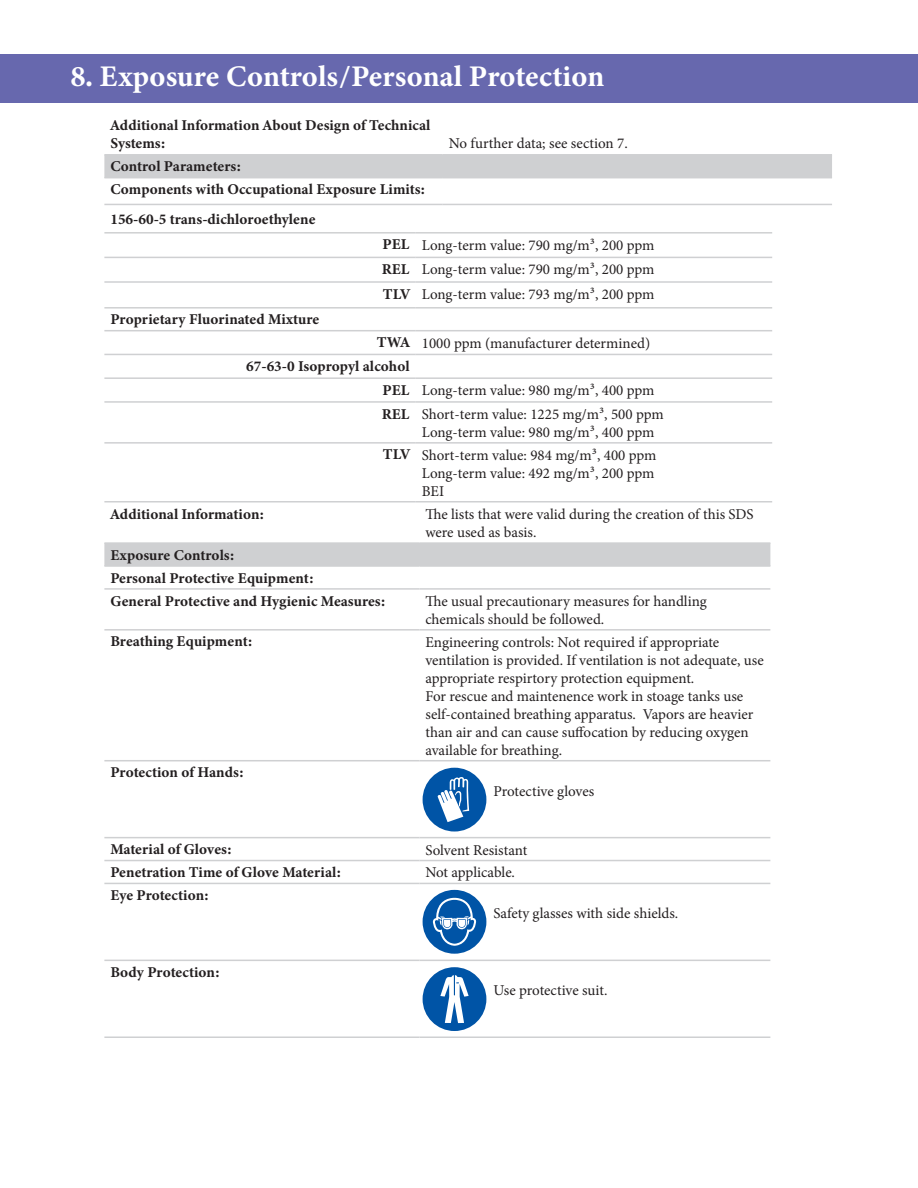
<style>
.page{position:relative;width:918px;height:1188px;background:#fff}
.page>*{position:absolute;margin:0;border:0;box-sizing:border-box;transform-origin:0 0}
.t1{font:30px "Minion Variable Concept";color:#fff}
.t2{font:15px/18px "Minion Pro";color:#231f20}
.t3{font:15px/18px "Minion Variable Concept";color:#231f20}
</style>
<div class="page">
<div style="left:104px;top:544px;width:666px;height:21px;background:#cfd0d2"></div>
<hr style="left:104px;top:542px;width:315px;height:2px;background:#cfd0d2">
<hr style="left:419px;top:542px;width:351px;height:2px;background:#cfd0d2">
<hr style="left:104px;top:565px;width:315px;height:2px;background:#cfd0d2">
<hr style="left:419px;top:565px;width:351px;height:2px;background:#cfd0d2">
<hr style="left:104px;top:588px;width:315px;height:2px;background:#cfd0d2">
<hr style="left:419px;top:588px;width:351px;height:2px;background:#cfd0d2">
<hr style="left:104px;top:629px;width:315px;height:2px;background:#cfd0d2">
<hr style="left:419px;top:629px;width:351px;height:2px;background:#cfd0d2">
<hr style="left:104px;top:760px;width:315px;height:1px;background:#cfd0d2">
<hr style="left:419px;top:760px;width:351px;height:1px;background:#cfd0d2">
<hr style="left:104px;top:837px;width:315px;height:1px;background:#cfd0d2">
<hr style="left:419px;top:837px;width:351px;height:1px;background:#cfd0d2">
<hr style="left:104px;top:860px;width:315px;height:1px;background:#cfd0d2">
<hr style="left:419px;top:860px;width:351px;height:1px;background:#cfd0d2">
<hr style="left:104px;top:883px;width:315px;height:1px;background:#cfd0d2">
<hr style="left:419px;top:883px;width:351px;height:1px;background:#cfd0d2">
<hr style="left:104px;top:960px;width:315px;height:1px;background:#cfd0d2">
<hr style="left:419px;top:960px;width:351px;height:1px;background:#cfd0d2">
<hr style="left:104px;top:1036px;width:315px;height:2px;background:#cfd0d2">
<hr style="left:419px;top:1036px;width:351px;height:2px;background:#cfd0d2">
<div style="left:104px;top:156px;width:728px;height:21px;background:#cfd0d2"></div>
<hr style="left:104px;top:154px;width:339px;height:2px;background:#cfd0d2">
<hr style="left:443px;top:154px;width:389px;height:2px;background:#cfd0d2">
<hr style="left:104px;top:177px;width:339px;height:1px;background:#cfd0d2">
<hr style="left:443px;top:177px;width:389px;height:1px;background:#cfd0d2">
<hr style="left:104px;top:204px;width:339px;height:1px;background:#cfd0d2">
<hr style="left:443px;top:204px;width:389px;height:1px;background:#cfd0d2">
<hr style="left:104px;top:232px;width:312px;height:2px;background:#cfd0d2">
<hr style="left:416px;top:232px;width:356px;height:2px;background:#cfd0d2">
<hr style="left:104px;top:257px;width:312px;height:1px;background:#cfd0d2">
<hr style="left:416px;top:257px;width:356px;height:1px;background:#cfd0d2">
<hr style="left:104px;top:281px;width:312px;height:2px;background:#cfd0d2">
<hr style="left:416px;top:281px;width:356px;height:2px;background:#cfd0d2">
<hr style="left:104px;top:307px;width:312px;height:2px;background:#cfd0d2">
<hr style="left:416px;top:307px;width:356px;height:2px;background:#cfd0d2">
<hr style="left:104px;top:330px;width:312px;height:1px;background:#cfd0d2">
<hr style="left:416px;top:330px;width:356px;height:1px;background:#cfd0d2">
<hr style="left:104px;top:354px;width:312px;height:1px;background:#cfd0d2">
<hr style="left:416px;top:354px;width:356px;height:1px;background:#cfd0d2">
<hr style="left:104px;top:377px;width:312px;height:2px;background:#cfd0d2">
<hr style="left:416px;top:377px;width:356px;height:2px;background:#cfd0d2">
<hr style="left:104px;top:401px;width:312px;height:2px;background:#cfd0d2">
<hr style="left:416px;top:401px;width:356px;height:2px;background:#cfd0d2">
<hr style="left:104px;top:442px;width:312px;height:2px;background:#cfd0d2">
<hr style="left:416px;top:442px;width:356px;height:2px;background:#cfd0d2">
<hr style="left:104px;top:501px;width:312px;height:1px;background:#cfd0d2">
<hr style="left:416px;top:501px;width:356px;height:1px;background:#cfd0d2">
<div style="left:0;top:54px;width:918px;height:48px;background:#6768ae"></div>
<div style="left:423px;top:890px;width:63px;height:64px;background:#0054a6;border-radius:50%"></div>
<svg style="left:433px;top:898px;width:43px;height:48px"></svg>
<div style="left:423px;top:967px;width:63px;height:64px;background:#0054a6;border-radius:50%"></div>
<svg style="left:440px;top:975px;width:29px;height:48px"></svg>
<div style="left:423px;top:768px;width:63px;height:64px;background:#0054a6;border-radius:50%"></div>
<svg style="left:437px;top:777px;width:32px;height:45px"></svg>
<p class="t1" style="left:70px;top:55px;width:536px">8. Exposure Controls/Personal Protection</p>
<p class="t3" style="left:110px;top:116px;width:322px">Additional Information About Design of Technical<br>Systems:</p>
<p class="t2" style="left:449px;top:135px;width:181px">No further data; see section 7.</p>
<p class="t3" style="left:110px;top:158px;width:132px">Control Parameters:</p>
<p class="t3" style="left:110px;top:180px;width:317px">Components with Occupational Exposure Limits:</p>
<p class="t3" style="left:110px;top:210px;width:207px">156-60-5 trans-dichloroethylene</p>
<p class="t3" style="left:383px;top:236px;width:29px">PEL</p>
<p class="t2" style="left:422px;top:236px;width:234px">Long-term value: 790 mg/m³, 200 ppm</p>
<p class="t3" style="left:382px;top:260px;width:29px">REL</p>
<p class="t2" style="left:422px;top:261px;width:234px">Long-term value: 790 mg/m³, 200 ppm</p>
<p class="t3" style="left:383px;top:285px;width:28px">TLV</p>
<p class="t2" style="left:422px;top:285px;width:234px">Long-term value: 793 mg/m³, 200 ppm</p>
<p class="t3" style="left:110px;top:311px;width:210px">Proprietary Fluorinated Mixture</p>
<p class="t3" style="left:377px;top:333px;width:34px">TWA</p>
<p class="t2" style="left:422px;top:334px;width:230px">1000 ppm (manufacturer determined)</p>
<p class="t3" style="left:246px;top:357px;width:165px">67-63-0 Isopropyl alcohol</p>
<p class="t3" style="left:383px;top:381px;width:29px">PEL</p>
<p class="t2" style="left:422px;top:381px;width:234px">Long-term value: 980 mg/m³, 400 ppm</p>
<p class="t3" style="left:382px;top:405px;width:29px">REL</p>
<p class="t2" style="left:422px;top:405px;width:243px">Short-term value: 1225 mg/m³, 500 ppm</p>
<p class="t2" style="left:422px;top:423px;width:234px">Long-term value: 980 mg/m³, 400 ppm</p>
<p class="t3" style="left:383px;top:446px;width:28px">TLV</p>
<p class="t2" style="left:422px;top:446px;width:236px">Short-term value: 984 mg/m³, 400 ppm</p>
<p class="t2" style="left:422px;top:464px;width:234px">Long-term value: 492 mg/m³, 200 ppm</p>
<p class="t2" style="left:422px;top:482px;width:24px">BEI</p>
<p class="t3" style="left:110px;top:505px;width:155px">Additional Information:</p>
<p class="t2" style="left:425px;top:505px;width:330px">The lists that were valid during the creation of this SDS were used as basis.</p>
<p class="t3" style="left:110px;top:546px;width:126px">Exposure Controls:</p>
<p class="t3" style="left:110px;top:569px;width:205px">Personal Protective Equipment:</p>
<p class="t3" style="left:110px;top:592px;width:277px">General Protective and Hygienic Measures:</p>
<p class="t2" style="left:425px;top:592px;width:283px">The usual precautionary measures for handling chemicals should be followed.</p>
<p class="t3" style="left:110px;top:633px;width:144px">Breathing Equipment:</p>
<p class="t2" style="left:425px;top:633px;width:340px">Engineering controls: Not required if appropriate ventilation is provided. If ventilation is not adequate, use appropriate respirtory protection equipment.</p>
<p class="t2" style="left:425px;top:687px;width:329px">For rescue and maintenence work in stoage tanks use self-contained breathing apparatus. Vapors are heavier than air and can cause suffocation by reducing oxygen available for breathing.</p>
<p class="t3" style="left:110px;top:763px;width:135px">Protection of Hands:</p>
<p class="t2" style="left:494px;top:782px;width:102px">Protective gloves</p>
<p class="t3" style="left:110px;top:840px;width:123px">Material of Gloves:</p>
<p class="t2" style="left:425px;top:841px;width:103px">Solvent Resistant</p>
<p class="t3" style="left:110px;top:863px;width:232px">Penetration Time of Glove Material:</p>
<p class="t2" style="left:425px;top:864px;width:91px">Not applicable.</p>
<p class="t3" style="left:110px;top:886px;width:100px">Eye Protection:</p>
<p class="t2" style="left:494px;top:905px;width:186px">Safety glasses with side shields.</p>
<p class="t3" style="left:110px;top:963px;width:111px">Body Protection:</p>
<p class="t2" style="left:494px;top:982px;width:115px">Use protective suit.</p>
</div>
